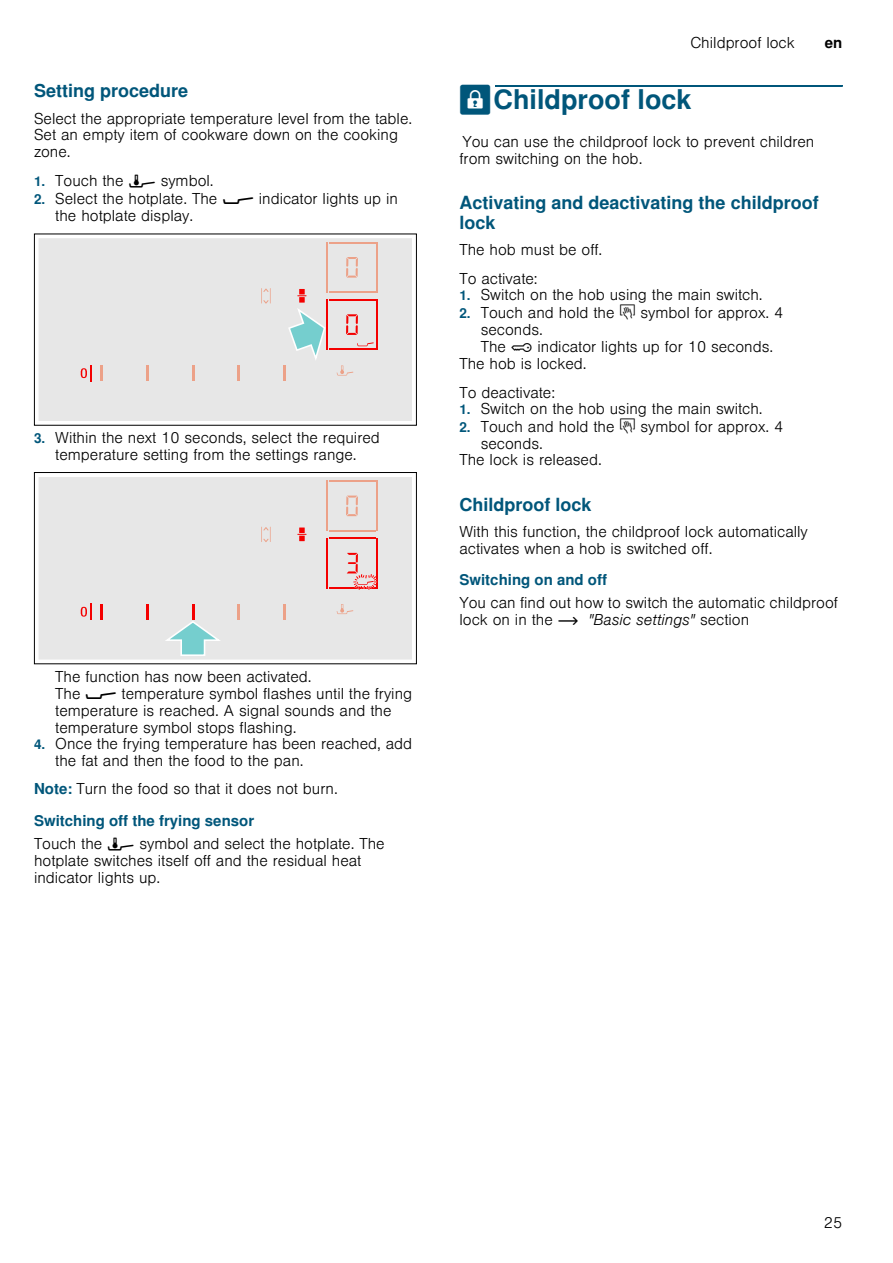
<style>
.page{position:relative;width:893px;height:1263px;background:#fff}
.page>*{position:absolute;margin:0;border:0;box-sizing:border-box;transform-origin:0 0}
.t1{font:700 27px "Nimbus San L";color:#00567a}
.t2{font:700 18px/19.5px "Nimbus San L";color:#00567a}
.t3{font:300 15px/16.5px "Nimbus San L";color:#000}
.t4{font:700 15px/31.5px "Nimbus San L";color:#00567a}
.t5{font:700 15px "Nimbus San L";color:#000}
.s1{font-weight:700;font-size:13.5px;color:#00567a}
.s2{font-family:"BSH Symb PH3";font-weight:400;font-size:16.5px}
.s3{font-weight:300;color:#000}
.s4{font-family:"BSH Symb PG2";font-weight:400}
.s5{font-family:"BSH Symb PH4";font-weight:400;font-size:16.5px}
.s6{font-family:"BSH Symb PH Regional Brands 1";font-weight:400;font-size:16.5px}
.s7{font-family:"BSH Symb PH1";font-weight:400}
.s8{font-style:italic}
</style>
<div class="page">
<div style="left:495px;top:85px;width:347px;height:2px;border:1px solid #00567a"></div>
<div style="left:38px;top:238px;width:374px;height:183px;background:#e7e7e7"></div>
<div style="left:34px;top:234px;width:383px;height:192px;border:1px solid #000"></div>
<hr style="left:329px;top:299px;width:46px;height:1px;background:#f40000">
<hr style="left:329px;top:349px;width:46px;height:1px;background:#f40000">
<hr style="left:327px;top:299px;width:1px;height:51px;background:#f40000">
<hr style="left:376px;top:299px;width:1px;height:51px;background:#f40000">
<svg style="left:346px;top:257px;width:12px;height:21px"></svg>
<hr style="left:329px;top:242px;width:46px;height:1px;background:#eca188">
<hr style="left:329px;top:291px;width:46px;height:2px;background:#eca188">
<hr style="left:327px;top:242px;width:1px;height:51px;background:#eca188">
<hr style="left:376px;top:242px;width:1px;height:51px;background:#eca188">
<svg style="left:336px;top:365px;width:17px;height:11px"></svg>
<svg style="left:81px;top:365px;width:10px;height:17px"></svg>
<hr style="left:100px;top:365px;width:3px;height:16px;background:#eca188">
<svg style="left:146px;top:365px;width:2px;height:16px"></svg>
<svg style="left:192px;top:365px;width:2px;height:16px"></svg>
<svg style="left:238px;top:365px;width:2px;height:16px"></svg>
<hr style="left:283px;top:365px;width:3px;height:16px;background:#eca188">
<svg style="left:357px;top:342px;width:16px;height:4px"></svg>
<svg style="left:261px;top:288px;width:10px;height:16px"></svg>
<svg style="left:287px;top:289px;width:39px;height:93px;background:#d2dfdf"></svg>
<svg style="left:346px;top:314px;width:12px;height:21px"></svg>
<div style="left:38px;top:477px;width:374px;height:183px;background:#e7e7e7"></div>
<div style="left:34px;top:472px;width:383px;height:192px;border:1px solid #000"></div>
<hr style="left:329px;top:538px;width:46px;height:1px;background:#f40000">
<hr style="left:329px;top:587px;width:46px;height:1px;background:#f40000">
<hr style="left:327px;top:538px;width:1px;height:50px;background:#f40000">
<hr style="left:376px;top:538px;width:1px;height:50px;background:#f40000">
<svg style="left:346px;top:496px;width:12px;height:20px"></svg>
<hr style="left:329px;top:480px;width:46px;height:2px;background:#eca188">
<hr style="left:329px;top:530px;width:46px;height:1px;background:#eca188">
<hr style="left:327px;top:480px;width:1px;height:51px;background:#eca188">
<hr style="left:376px;top:480px;width:1px;height:51px;background:#eca188">
<svg style="left:336px;top:604px;width:17px;height:10px"></svg>
<svg style="left:81px;top:603px;width:10px;height:17px"></svg>
<hr style="left:100px;top:604px;width:3px;height:16px;background:#f40000">
<svg style="left:146px;top:604px;width:2px;height:16px"></svg>
<svg style="left:238px;top:604px;width:2px;height:16px"></svg>
<hr style="left:283px;top:604px;width:3px;height:16px;background:#eca188">
<svg style="left:261px;top:527px;width:10px;height:15px"></svg>
<svg style="left:297px;top:527px;width:9px;height:14px"></svg>
<svg style="left:162px;top:604px;width:66px;height:53px;background:#d1e0e0"></svg>
<svg style="left:346px;top:553px;width:31px;height:36px"></svg>
<p class="t2" style="left:34px;top:80px;width:156px">Setting procedure</p>
<p class="t3" style="left:34px;top:109px;width:380px">Select the appropriate temperature level from the table.<br>Set an empty item of cookware down on the cooking zone.</p>
<p class="t3" style="left:34px;top:171px;width:181px"><span class="s1">1.</span> Touch the <span class="s2">Õ</span> symbol.</p>
<p class="t3" style="left:55px;top:189px;width:344px;line-height:17px;text-indent:-21px"><span class="s1">2.</span> Select the hotplate. The <span class="s2">Ý</span> indicator lights up in the hotplate display.</p>
<p class="t3" style="left:34px;top:428px;width:347px;text-align:center"><span class="s1">3.</span> Within the next 10 seconds, select the required temperature setting from the settings range.</p>
<p class="t3" style="left:55px;top:666px;width:358px;line-height:17px">The function has now been activated.<br>The <span class="s2">Ý</span> temperature symbol flashes until the frying temperature is reached. A signal sounds and the temperature symbol stops flashing.</p>
<p class="t3" style="left:55px;top:734px;width:358px;text-indent:-21px"><span class="s1">4.</span> Once the frying temperature has been reached, add the fat and then the food to the pan.</p>
<p class="t4" style="left:34px;top:773px;width:305px">Note: <span class="s3">Turn the food so that it does not burn.<br></span>Switching off the frying sensor</p>
<p class="t3" style="left:34px;top:834px;width:352px">Touch the <span class="s2">Õ</span> symbol and select the hotplate. The hotplate switches itself off and the residual heat indicator lights up.</p>
<p class="t3" style="left:690px;top:33px;width:106px">Childproof lock</p>
<p class="t5" style="left:824px;top:34px;width:19px">en</p>
<h1 class="t1" style="left:459px;top:83px;width:234px"><span class="s4">A</span>Childproof lock</h1>
<p class="t3" style="left:459px;top:132px;width:356px">You can use the childproof lock to prevent children from switching on the hob.</p>
<p class="t2" style="left:459px;top:193px;width:361px">Activating and deactivating the childproof lock</p>
<p class="t3" style="left:459px;top:234px;width:144px;line-height:28.5px">The hob must be off.<br>To activate:</p>
<p class="t3" style="left:459px;top:285px;width:305px"><span class="s1">1.</span> Switch on the hob using the main switch.</p>
<p class="t3" style="left:459px;top:303px;width:325px"><span class="s1">2.</span> Touch and hold the <span class="s5">Ñ</span> symbol for approx. 4</p>
<p class="t3" style="left:480px;top:320px;width:64px">seconds.</p>
<p class="t3" style="left:480px;top:337px;width:294px">The <span class="s6">‚</span> indicator lights up for 10 seconds.</p>
<p class="t3" style="left:459px;top:354px;width:129px">The hob is locked.</p>
<p class="t3" style="left:459px;top:383px;width:97px">To deactivate:</p>
<p class="t3" style="left:459px;top:399px;width:305px"><span class="s1">1.</span> Switch on the hob using the main switch.</p>
<p class="t3" style="left:459px;top:417px;width:325px"><span class="s1">2.</span> Touch and hold the <span class="s5">Ñ</span> symbol for approx. 4</p>
<p class="t3" style="left:480px;top:434px;width:64px">seconds.</p>
<p class="t3" style="left:459px;top:450px;width:144px">The lock is released.</p>
<p class="t2" style="left:459px;top:494px;width:134px">Childproof lock</p>
<p class="t3" style="left:459px;top:522px;width:350px">With this function, the childproof lock automatically activates when a hob is switched off.</p>
<p class="t4" style="left:459px;top:564px;width:149px">Switching on and off</p>
<p class="t3" style="left:459px;top:593px;width:380px">You can find out how to switch the automatic childproof lock on in the <span class="s7">~</span> <span class="s8">"Basic settings"</span> section</p>
<p class="t3" style="left:824px;top:1213px;width:20px">25</p>
</div>
